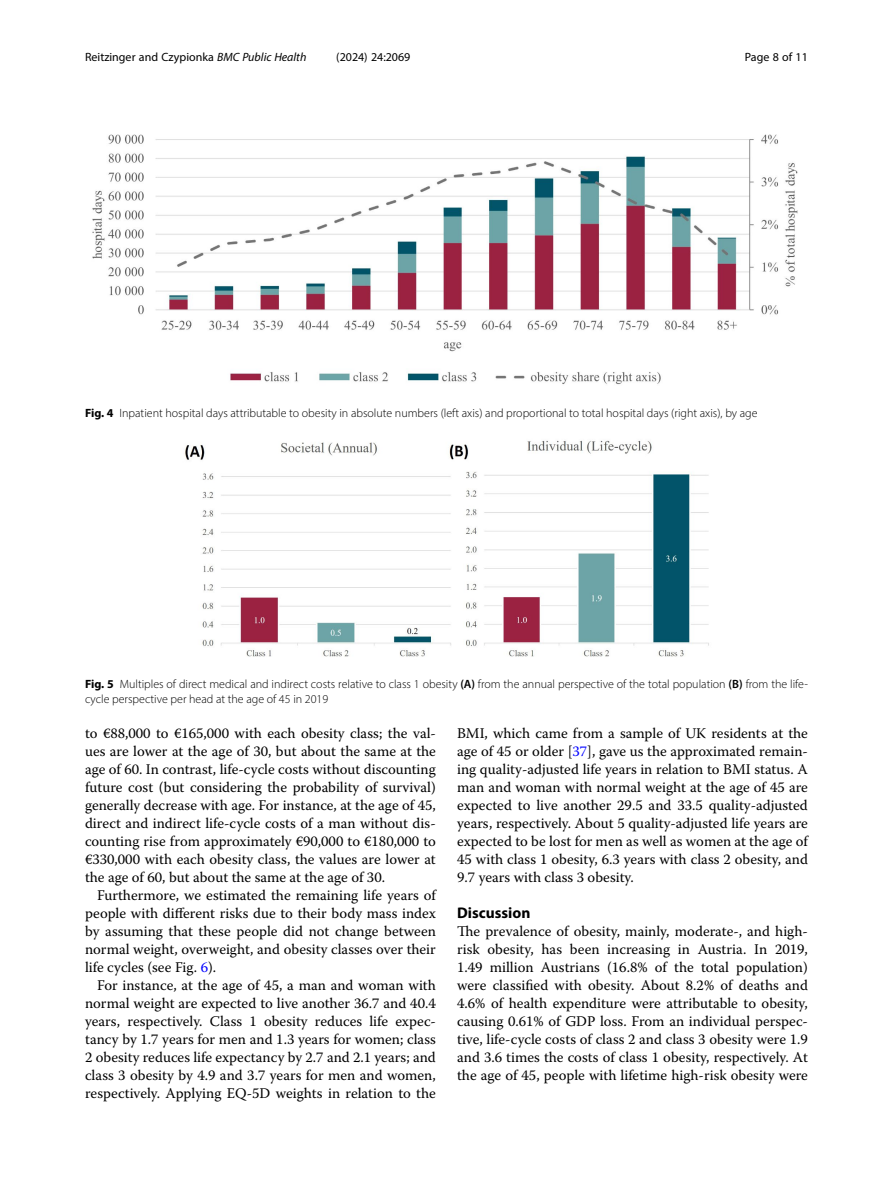
<style>
.page{position:relative;width:893px;height:1191px;background:#fff}
.page>*{position:absolute;margin:0;border:0;box-sizing:border-box;transform-origin:0 0}
.Head_1{font:700 15.45px "Myriad Pro";color:#000}
.Body_Text_Indent{font:14.7px/18px "Warnock Pro";color:#000;text-align:justify}
.Body_Text{font:14.7px/18px "Warnock Pro";color:#000;text-align:justify}
.Figure_Caption{font:300 12px/15px "Myriad Pro";color:#000}
.t1{font:12px "Myriad Pro";color:#000}
.s1{font-style:italic}
.s2{font-weight:700}
.s3{font-weight:600}
.s4{color:#00f}
</style>
<div class="page">
<img style="left:185px;top:440px;width:524px;height:217px">
<img style="left:92px;top:134px;width:706px;height:251px">
<p class="t1" style="left:85px;top:50px;width:223px">Reitzinger and Czypionka <span class="s1">BMC Public Health</span></p>
<p class="t1" style="left:336px;top:50px;width:76px">(2024) 24:2069</p>
<p class="t1" style="left:745px;top:50px;width:65px">Page 8 of 11</p>
<p class="Figure_Caption" style="left:85px;top:406px;width:674px"><span class="s2">Fig. 4</span> Inpatient hospital days attributable to obesity in absolute numbers (left axis) and proportional to total hospital days (right axis), by age</p>
<p class="Figure_Caption" style="left:85px;top:676px;width:724px"><span class="s2">Fig. 5</span> Multiples of direct medical and indirect costs relative to class 1 obesity <span class="s3">(A)</span> from the annual perspective of the total population <span class="s3">(B)</span> from the life&shy;cycle perspective per head at the age of 45 in 2019</p>
<p class="Body_Text_Indent" style="left:85px;top:724px;width:352px">to €88,000 to €165,000 with each obesity class; the val&shy;ues are lower at the age of 30, but about the same at the age of 60. In contrast, life-cycle costs without discounting future cost (but considering the probability of survival) generally decrease with age. For instance, at the age of 45, direct and indirect life-cycle costs of a man without dis&shy;counting rise from approximately €90,000 to €180,000 to €330,000 with each obesity class, the values are lower at the age of 60, but about the same at the age of 30.</p>
<p class="Body_Text_Indent" style="left:85px;top:886px;width:352px;text-indent:12px">Furthermore, we estimated the remaining life years of people with different risks due to their body mass index by assuming that these people did not change between normal weight, overweight, and obesity classes over their life cycles (see Fig. <span class="s4">6</span>).</p>
<p class="Body_Text_Indent" style="left:85px;top:976px;width:352px;text-indent:12px">For instance, at the age of 45, a man and woman with normal weight are expected to live another 36.7 and 40.4 years, respectively. Class 1 obesity reduces life expec&shy;tancy by 1.7 years for men and 1.3 years for women; class 2 obesity reduces life expectancy by 2.7 and 2.1 years; and class 3 obesity by 4.9 and 3.7 years for men and women, respectively. Applying EQ-5D weights in relation to the</p>
<p class="Body_Text_Indent" style="left:457px;top:724px;width:352px">BMI, which came from a sample of UK residents at the age of 45 or older [<span class="s4">37</span>], gave us the approximated remain&shy;ing quality-adjusted life years in relation to BMI status. A man and woman with normal weight at the age of 45 are expected to live another 29.5 and 33.5 quality-adjusted years, respectively. About 5 quality-adjusted life years are expected to be lost for men as well as women at the age of 45 with class 1 obesity, 6.3 years with class 2 obesity, and 9.7 years with class 3 obesity.</p>
<p class="Head_1" style="left:457px;top:903px;width:75px">Discussion</p>
<p class="Body_Text" style="left:457px;top:922px;width:352px">The prevalence of obesity, mainly, moderate-, and high&shy;risk obesity, has been increasing in Austria. In 2019, 1.49 million Austrians (16.8% of the total population) were classified with obesity. About 8.2% of deaths and 4.6% of health expenditure were attributable to obesity, causing 0.61% of GDP loss. From an individual perspec&shy;tive, life-cycle costs of class 2 and class 3 obesity were 1.9 and 3.6 times the costs of class 1 obesity, respectively. At the age of 45, people with lifetime high-risk obesity were</p>
</div>
